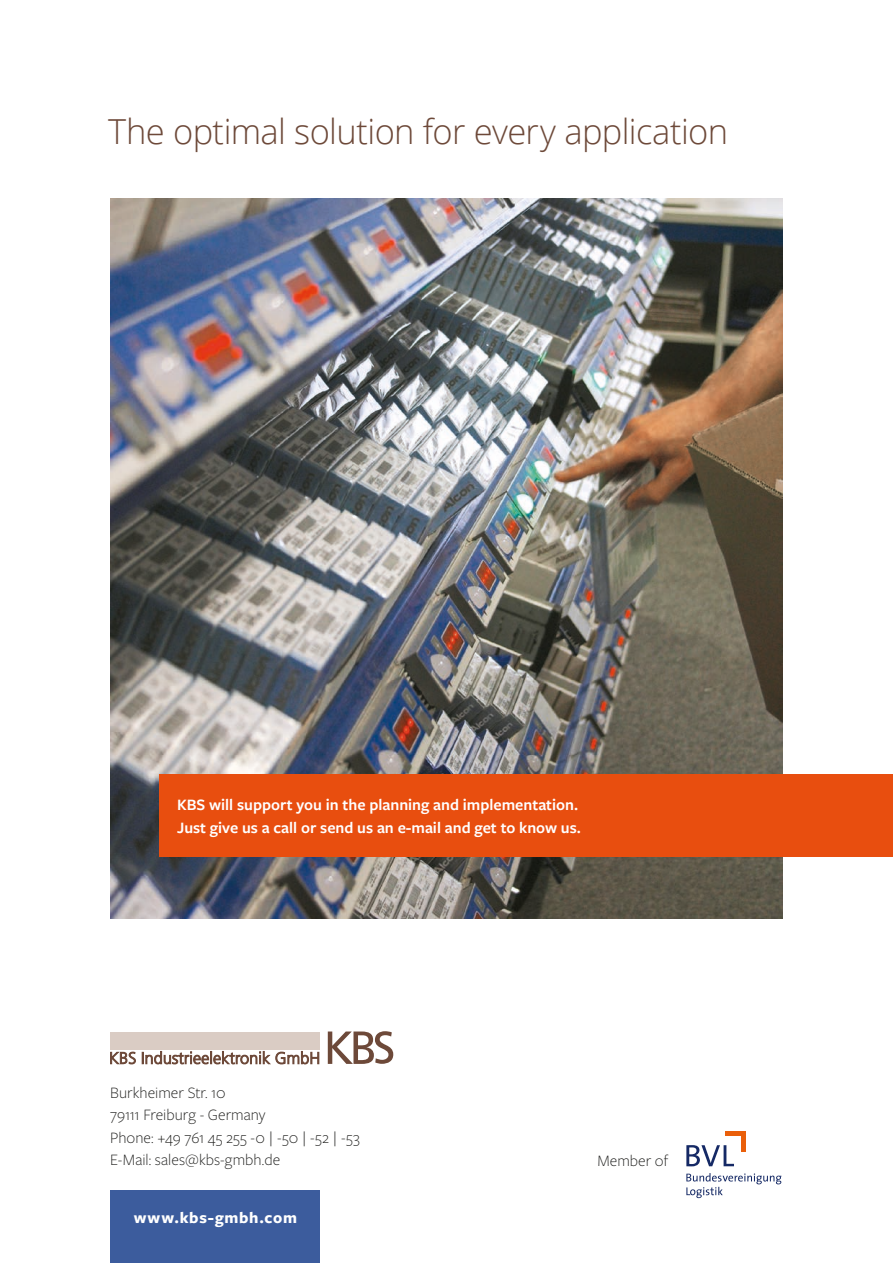
<style>
.page{position:relative;width:893px;height:1263px;background:#fff}
.page>*{position:absolute;margin:0;border:0;box-sizing:border-box;transform-origin:0 0}
.t1{font:300 34.5px "Open Sans";letter-spacing:-.02em;color:#6d4939}
.t2{font:300 16.5px/22.5px "Freight Sans Pro";color:#1d1d1b}
.t3{font:600 16.5px/22.5px "Freight Sans Pro";color:#fff}
.t4{font:700 16.5px "Freight Sans Pro";letter-spacing:.045em;color:#fff}
</style>
<div class="page">
<svg style="left:110px;top:1052px;width:26px;height:12px"></svg>
<svg style="left:142px;top:1051px;width:128px;height:13px"></svg>
<svg style="left:276px;top:1051px;width:43px;height:13px"></svg>
<svg style="left:328px;top:1031px;width:65px;height:33px"></svg>
<div style="left:110px;top:1032px;width:209px;height:17px;background:#daccc4"></div>
<svg style="left:686px;top:1145px;width:48px;height:21px"></svg>
<svg style="left:686px;top:1173px;width:95px;height:25px"></svg>
<div style="left:725px;top:1131px;width:21px;height:5px;background:#ea5f0a"></div>
<div style="left:741px;top:1131px;width:5px;height:21px;background:#ea5f0a"></div>
<div style="left:111px;top:1190px;width:209px;height:73px;background:#3c5c9d"></div>
<img style="left:111px;top:198px;width:671px;height:720px">
<div style="left:160px;top:774px;width:733px;height:83px;background:#e84e0f"></div>
<h1 class="t1" style="left:108px;top:108px;width:622px">The optimal solution for every application</h1>
<p class="t3" style="left:177px;top:793px;width:405px">KBS will support you in the planning and implementation.<br>Just give us a call or send us an e-mail and get to know us.</p>
<p class="t2" style="left:110px;top:1080px;width:251px">Burkheimer Str. 10<br>79111 Freiburg - Germany<br>Phone: +49 761 45 255 -0 | -50 | -52 | -53<br>E-Mail: sales@kbs-gmbh.de</p>
<p class="t4" style="left:134px;top:1206px;width:165px">www.kbs-gmbh.com</p>
<p class="t2" style="left:597px;top:1148px;width:72px">Member of</p>
</div>
